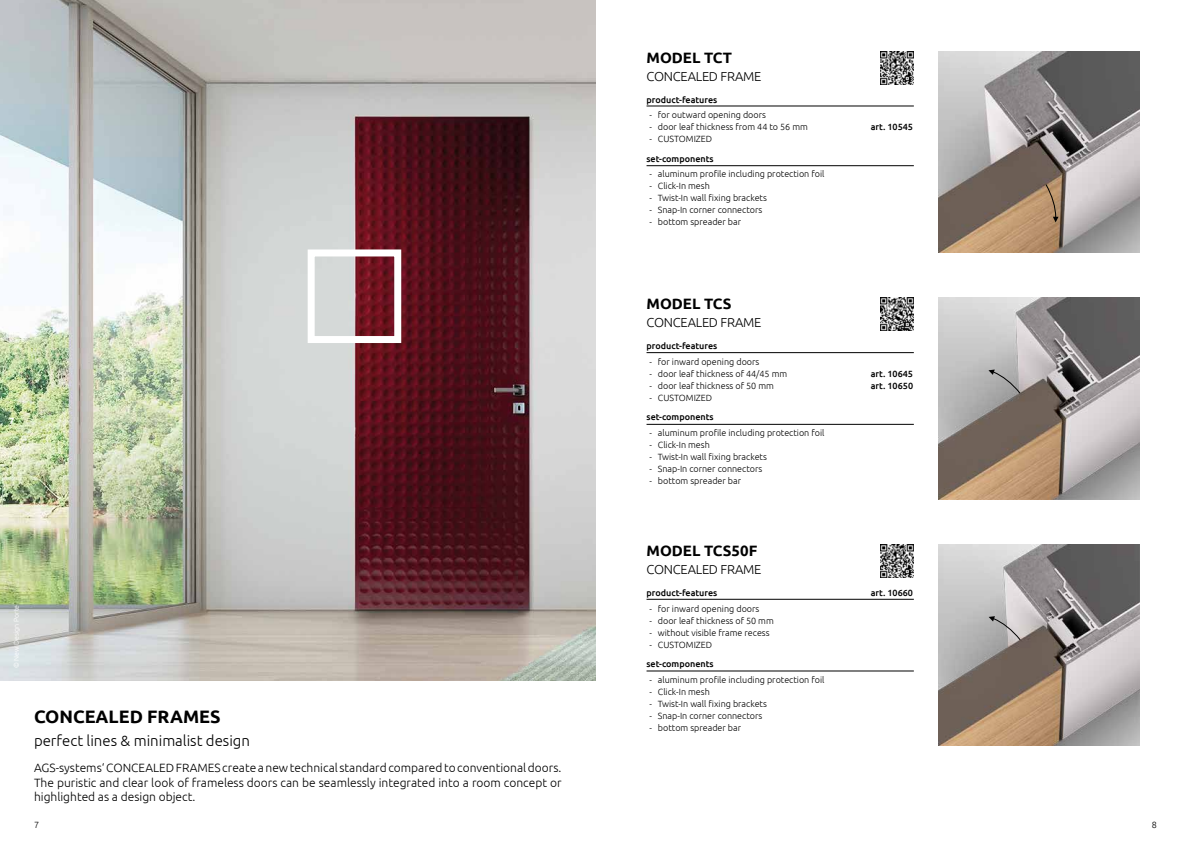
<style>
.page{position:relative;width:1191px;height:842px;background:#fff}
.page>*{position:absolute;margin:0;border:0;box-sizing:border-box;transform-origin:0 0}
.t1{font:700 18px "Ubuntu";color:#000}
.t2{font:300 15px "Ubuntu";color:#000}
.t3{font:700 15px "Ubuntu";color:#000}
.t4{font:300 13px "Ubuntu";letter-spacing:-.02em;color:#000}
.t5{font:300 12px/14.4px "Ubuntu";color:#000;text-align:justify}
.t6{font:300 9px "Ubuntu";color:#000}
.t7{font:500 9px "Ubuntu";color:#000}
.t8{font:700 9px "Ubuntu";color:#fff}
</style>
<div class="page">
<img style="left:0;top:0;width:595px;height:680px">
<div style="left:308px;top:249px;width:93px;height:94px;border:7px solid #fff"></div>
<img style="left:938px;top:544px;width:202px;height:202px">
<svg style="left:988px;top:616px;width:33px;height:25px"></svg>
<img style="left:938px;top:298px;width:202px;height:201px">
<svg style="left:988px;top:369px;width:33px;height:26px"></svg>
<img style="left:938px;top:51px;width:202px;height:201px">
<svg style="left:1044px;top:183px;width:14px;height:39px"></svg>
<hr style="left:646px;top:106px;width:268px;height:1px;background:#000">
<hr style="left:646px;top:165px;width:268px;height:1px;background:#000">
<hr style="left:646px;top:599px;width:268px;height:1px;background:#000">
<hr style="left:646px;top:671px;width:268px;height:1px;background:#000">
<hr style="left:646px;top:352px;width:268px;height:1px;background:#000">
<hr style="left:646px;top:424px;width:268px;height:1px;background:#000">
<img style="left:880px;top:544px;width:34px;height:33px">
<img style="left:880px;top:298px;width:34px;height:33px">
<svg style="left:913px;top:51px;width:1px;height:33px"></svg>
<img style="left:880px;top:51px;width:33px;height:33px">
<h2 class="t3" style="left:646px;top:48px;width:87px">MODEL TCT</h2>
<h3 class="t4" style="left:646px;top:68px;width:116px">CONCEALED FRAME</h3>
<p class="t7" style="left:646px;top:94px;width:72px">product-features</p>
<p class="t6" style="left:649px;top:110px;width:118px">- for outward opening doors</p>
<p class="t6" style="left:649px;top:122px;width:160px">- door leaf thickness from 44 to 56 mm</p>
<p class="t7" style="left:870px;top:122px;width:44px">art. 10545</p>
<p class="t6" style="left:649px;top:134px;width:64px">- CUSTOMIZED</p>
<p class="t7" style="left:646px;top:153px;width:69px">set-components</p>
<p class="t6" style="left:649px;top:169px;width:177px">- aluminum profile including protection foil</p>
<p class="t6" style="left:649px;top:181px;width:62px">- Click-In mesh</p>
<p class="t6" style="left:649px;top:193px;width:119px">- Twist-In wall fixing brackets</p>
<p class="t6" style="left:649px;top:205px;width:114px">- Snap-In corner connectors</p>
<p class="t6" style="left:649px;top:217px;width:93px">- bottom spreader bar</p>
<p class="t8" style="left:9px;top:416px;width:7px">7</p>
<h2 class="t3" style="left:646px;top:295px;width:87px">MODEL TCS</h2>
<h3 class="t4" style="left:646px;top:315px;width:116px">CONCEALED FRAME</h3>
<p class="t7" style="left:646px;top:341px;width:72px">product-features</p>
<p class="t6" style="left:649px;top:356px;width:111px">- for inward opening doors</p>
<p class="t6" style="left:649px;top:368px;width:139px">- door leaf thickness of 44/45 mm</p>
<p class="t7" style="left:870px;top:368px;width:44px">art. 10645</p>
<p class="t6" style="left:649px;top:380px;width:126px">- door leaf thickness of 50 mm</p>
<p class="t7" style="left:870px;top:380px;width:44px">art. 10650</p>
<p class="t6" style="left:649px;top:392px;width:64px">- CUSTOMIZED</p>
<p class="t7" style="left:646px;top:411px;width:69px">set-components</p>
<p class="t6" style="left:649px;top:427px;width:177px">- aluminum profile including protection foil</p>
<p class="t6" style="left:649px;top:439px;width:62px">- Click-In mesh</p>
<p class="t6" style="left:649px;top:451px;width:119px">- Twist-In wall fixing brackets</p>
<p class="t6" style="left:649px;top:463px;width:114px">- Snap-In corner connectors</p>
<p class="t6" style="left:649px;top:475px;width:93px">- bottom spreader bar</p>
<h1 class="t1" style="left:34px;top:705px;width:188px">CONCEALED FRAMES</h1>
<h2 class="t2" style="left:34px;top:732px;width:217px">perfect lines &amp; minimalist design</h2>
<h3 class="t5" style="left:34px;top:760px;width:529px">AGS-systems‘ CONCEALED FRAMES create a new technical standard compared to conventional doors.<br>The puristic and clear look of frameless doors can be seamlessly integrated into a room concept or highlighted as a design object.</h3>
<h2 class="t3" style="left:646px;top:541px;width:112px">MODEL TCS50F</h2>
<h3 class="t4" style="left:646px;top:561px;width:116px">CONCEALED FRAME</h3>
<p class="t7" style="left:646px;top:587px;width:72px">product-features</p>
<p class="t7" style="left:870px;top:587px;width:44px">art. 10660</p>
<p class="t6" style="left:649px;top:603px;width:111px">- for inward opening doors</p>
<p class="t6" style="left:649px;top:615px;width:126px">- door leaf thickness of 50 mm</p>
<p class="t6" style="left:649px;top:627px;width:122px">- without visible frame recess</p>
<p class="t6" style="left:649px;top:639px;width:64px">- CUSTOMIZED</p>
<p class="t7" style="left:646px;top:658px;width:69px">set-components</p>
<p class="t6" style="left:649px;top:674px;width:177px">- aluminum profile including protection foil</p>
<p class="t6" style="left:649px;top:686px;width:62px">- Click-In mesh</p>
<p class="t6" style="left:649px;top:698px;width:119px">- Twist-In wall fixing brackets</p>
<p class="t6" style="left:649px;top:710px;width:114px">- Snap-In corner connectors</p>
<p class="t6" style="left:649px;top:722px;width:93px">- bottom spreader bar</p>
<p class="t6" style="left:34px;top:820px;width:7px">7</p>
<p class="t6" style="left:1151px;top:820px;width:7px">8</p>
</div>
